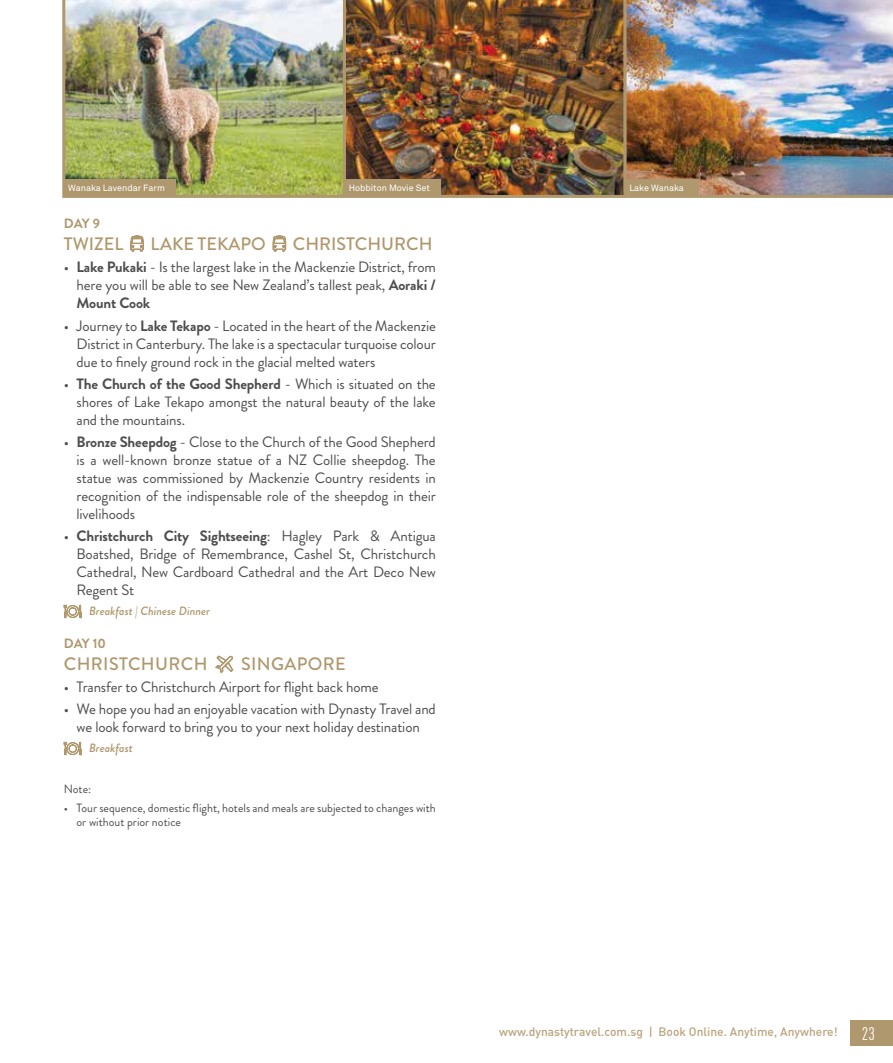
<style>
.page{position:relative;width:893px;height:1063px;background:#fff}
.page>*{position:absolute;margin:0;border:0;box-sizing:border-box;transform-origin:0 0}
.t1{font:500 18px "Brandon Grotesque";color:#af986e}
.t2{font:500 18px "Brandon Grotesque";letter-spacing:.02em;color:#af986e}
.t3{font:condensed 18px "DIN Pro";color:#fff}
.t4{font:15px/18px "Brandon Grotesque";letter-spacing:-.01em;color:#4d4d4f;text-align:justify}
.t5{font:700 13.5px "Brandon Grotesque";letter-spacing:-.005em;color:#af986e}
.t6{font:12px/14.4px "Brandon Grotesque";color:#4d4d4f}
.t7{font:500 12px "DIN";color:#b9a47e}
.t8{font:italic 500 12px "Brandon Grotesque";color:#af986e}
.t9{font:9px "Akkurat Pro";color:#fff}
.s1{font-weight:700}
</style>
<div class="page">
<div style="left:850px;top:1020px;width:43px;height:26px;background:#af986e"></div>
<svg style="left:130px;top:235px;width:14px;height:17px"></svg>
<svg style="left:273px;top:235px;width:13px;height:17px"></svg>
<svg style="left:64px;top:604px;width:17px;height:14px"></svg>
<svg style="left:215px;top:656px;width:18px;height:18px"></svg>
<svg style="left:64px;top:741px;width:17px;height:14px"></svg>
<img style="left:346px;top:0;width:278px;height:198px">
<div style="left:345px;top:179px;width:96px;height:18px;background:#af986e"></div>
<img style="left:624px;top:0;width:269px;height:198px">
<div style="left:625px;top:179px;width:73px;height:17px;background:#af986e"></div>
<img style="left:62px;top:0;width:284px;height:198px">
<div style="left:64px;top:179px;width:112px;height:17px;background:#af986e"></div>
<p class="t9" style="left:68px;top:183px;width:98px">Wanaka Lavendar Farm</p>
<p class="t9" style="left:349px;top:183px;width:83px">Hobbiton Movie Set</p>
<p class="t9" style="left:629px;top:183px;width:56px">Lake Wanaka</p>
<p class="t5" style="left:64px;top:214px;width:38px">DAY 9</p>
<p class="t1" style="left:64px;top:231px;width:61px">TWIZEL</p>
<p class="t1" style="left:151px;top:231px;width:117px">LAKE TEKAPO</p>
<p class="t1" style="left:293px;top:231px;width:141px">CHRISTCHURCH</p>
<p class="t4" style="left:77px;top:258px;width:361px;text-indent:-13px">• <span class="s1">Lake Pukaki</span> - Is the largest lake in the Mackenzie District, from here you will be able to see New Zealand’s tallest peak, <span class="s1">Aoraki / Mount Cook</span></p>
<p class="t4" style="left:77px;top:317px;width:361px;text-indent:-13px">• Journey to <span class="s1">Lake Tekapo</span> - Located in the heart of the Mackenzie District in Canterbury. The lake is a spectacular turquoise colour due to finely ground rock in the glacial melted waters</p>
<p class="t4" style="left:77px;top:375px;width:361px;text-indent:-13px">• <span class="s1">The Church of the Good Shepherd</span> - Which is situated on the shores of Lake Tekapo amongst the natural beauty of the lake and the mountains.</p>
<p class="t4" style="left:77px;top:433px;width:361px;text-indent:-13px">• <span class="s1">Bronze Sheepdog</span> - Close to the Church of the Good Shepherd is a well-known bronze statue of a NZ Collie sheepdog. The statue was commissioned by Mackenzie Country residents in recognition of the indispensable role of the sheepdog in their livelihoods</p>
<p class="t4" style="left:77px;top:527px;width:361px;text-indent:-13px">• <span class="s1">Christchurch City Sightseeing</span>: Hagley Park &amp; Antigua Boatshed, Bridge of Remembrance, Cashel St, Christchurch Cathedral, New Cardboard Cathedral and the Art Deco New Regent St</p>
<p class="t8" style="left:89px;top:603px;width:122px">Breakfast | Chinese Dinner</p>
<p class="t5" style="left:64px;top:634px;width:44px">DAY 10</p>
<p class="t2" style="left:64px;top:651px;width:145px">CHRISTCHURCH</p>
<p class="t2" style="left:241px;top:651px;width:106px">SINGAPORE</p>
<p class="t4" style="left:64px;top:678px;width:316px">• Transfer to Christchurch Airport for flight back home</p>
<p class="t4" style="left:64px;top:700px;width:374px;text-align:center">• We hope you had an enjoyable vacation with Dynasty Travel and we look forward to bring you to your next holiday destination</p>
<p class="t8" style="left:89px;top:740px;width:45px">Breakfast</p>
<p class="t6" style="left:64px;top:782px;width:29px">Note:</p>
<p class="t6" style="left:77px;top:801px;width:361px;text-indent:-13px">• Tour sequence, domestic flight, hotels and meals are subjected to changes with or without prior notice</p>
<p class="t7" style="left:499px;top:1024px;width:340px">www.dynastytravel.com.sg | Book Online. Anytime, Anywhere!</p>
<p class="t3" style="left:862px;top:1023px;width:14px">23</p>
</div>
